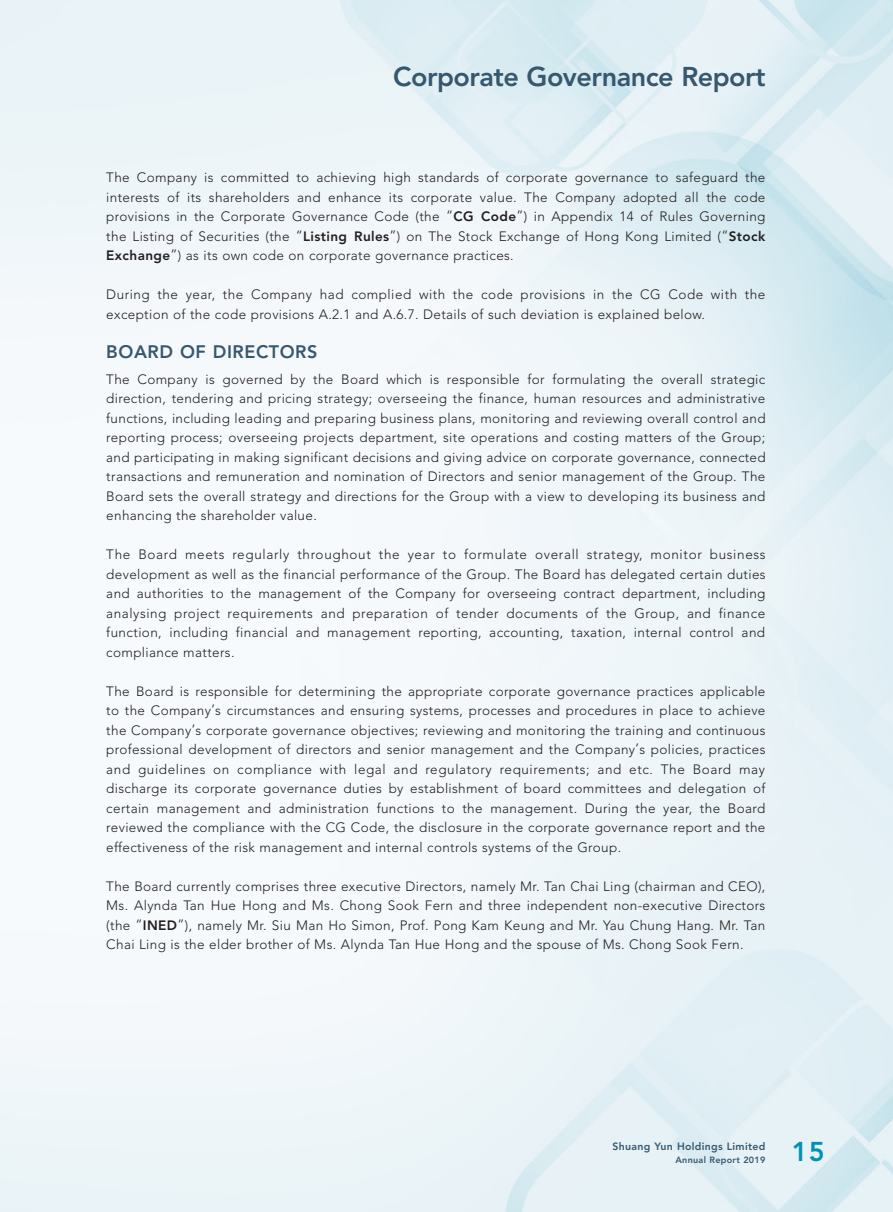
<style>
.page{position:relative;width:893px;height:1212px;background:#fff}
.page>*{position:absolute;margin:0;border:0;box-sizing:border-box;transform-origin:0 0}
.t1{font:800 27px "Avenir LT Std";letter-spacing:-.02em;color:#36586f}
.t2{font:800 27px "Avenir LT Std";color:#0092b3}
.Heading_1{font:800 18px "Avenir LT Std";letter-spacing:.03em;color:#36586f}
.Body_Text{font:300 13.5px/19.5px "Avenir LT Std";letter-spacing:.025em;color:#231f20;text-align:justify}
.t3{font:800 10.5px "Avenir LT Std";letter-spacing:.03em;color:#36586f}
.t4{font:800 9px "Avenir LT Std";letter-spacing:.03em;color:#36586f}
.s1{font-weight:800}
</style>
<div class="page">
<p class="t1" style="left:393px;top:61px;width:374px">Corporate Governance Report</p>
<p class="Body_Text" style="left:106px;top:168px;width:661px">The Company is committed to achieving high standards of corporate governance to safeguard the interests of its shareholders and enhance its corporate value. The Company adopted all the code provisions in the Corporate Governance Code (the “<span class="s1">CG Code</span>”) in Appendix 14 of Rules Governing the Listing of Securities (the “<span class="s1">Listing Rules</span>”) on The Stock Exchange of Hong Kong Limited (“<span class="s1">Stock Exchange</span>”) as its own code on corporate governance practices.</p>
<p class="Body_Text" style="left:106px;top:285px;width:661px">During the year, the Company had complied with the code provisions in the CG Code with the exception of the code provisions A.2.1 and A.6.7. Details of such deviation is explained below.</p>
<p class="Heading_1" style="left:106px;top:341px;width:213px">BOARD OF DIRECTORS</p>
<p class="Body_Text" style="left:106px;top:369px;width:661px">The Company is governed by the Board which is responsible for formulating the overall strategic direction, tendering and pricing strategy; overseeing the finance, human resources and administrative functions, including leading and preparing business plans, monitoring and reviewing overall control and reporting process; overseeing projects department, site operations and costing matters of the Group; and participating in making significant decisions and giving advice on corporate governance, connected transactions and remuneration and nomination of Directors and senior management of the Group. The Board sets the overall strategy and directions for the Group with a view to developing its business and enhancing the shareholder value.</p>
<p class="Body_Text" style="left:106px;top:545px;width:661px">The Board meets regularly throughout the year to formulate overall strategy, monitor business development as well as the financial performance of the Group. The Board has delegated certain duties and authorities to the management of the Company for overseeing contract department, including analysing project requirements and preparation of tender documents of the Group, and finance function, including financial and management reporting, accounting, taxation, internal control and compliance matters.</p>
<p class="Body_Text" style="left:106px;top:681px;width:661px">The Board is responsible for determining the appropriate corporate governance practices applicable to the Company’s circumstances and ensuring systems, processes and procedures in place to achieve the Company’s corporate governance objectives; reviewing and monitoring the training and continuous professional development of directors and senior management and the Company’s policies, practices and guidelines on compliance with legal and regulatory requirements; and etc. The Board may discharge its corporate governance duties by establishment of board committees and delegation of certain management and administration functions to the management. During the year, the Board reviewed the compliance with the CG Code, the disclosure in the corporate governance report and the effectiveness of the risk management and internal controls systems of the Group.</p>
<p class="Body_Text" style="left:106px;top:876px;width:661px">The Board currently comprises three executive Directors, namely Mr. Tan Chai Ling (chairman and CEO), Ms. Alynda Tan Hue Hong and Ms. Chong Sook Fern and three independent non-executive Directors (the “<span class="s1">INED</span>”), namely Mr. Siu Man Ho Simon, Prof. Pong Kam Keung and Mr. Yau Chung Hang. Mr. Tan Chai Ling is the elder brother of Ms. Alynda Tan Hue Hong and the spouse of Ms. Chong Sook Fern.</p>
<p class="t3" style="left:613px;top:1139px;width:154px">Shuang Yun Holdings Limited</p>
<p class="t4" style="left:675px;top:1154px;width:91px">Annual Report 2019</p>
<p class="t2" style="left:792px;top:1136px;width:34px">15</p>
</div>
